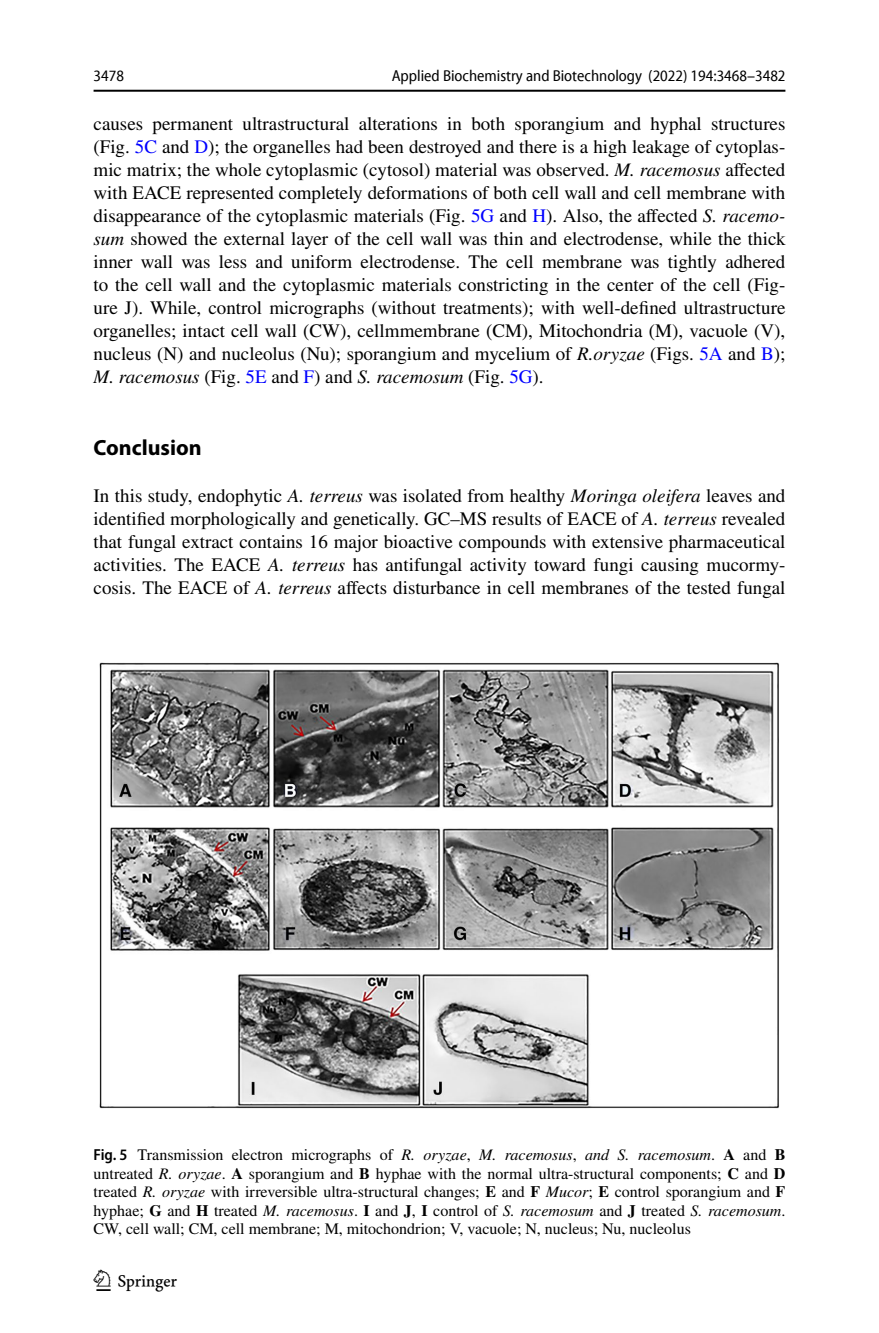
<style>
.page{position:relative;width:879px;height:1333px;background:#fff}
.page>*{position:absolute;margin:0;border:0;box-sizing:border-box;transform-origin:0 0}
.t1{font:30px "Springnew Regular 4";color:#000}
.t2{font:700 22px "Myriad Pro";color:#000}
.t3{font:19px/23px "STIX";color:#000;text-align:justify}
.t4{font:16px/18.4px "STIX";color:#000;text-align:justify}
.t5{font:semi-condensed 16px "Myriad Pro Unic";color:#000}
.s1{color:#00f}
.s2{font-style:italic}
.s3{font-family:"Myriad Pro";font-weight:600;font-stretch:semi-condensed}
.s4{font-weight:700}
</style>
<div class="page">
<hr style="left:94px;top:90px;width:691px;height:2px;background:#000">
<img style="left:99px;top:662px;width:680px;height:446px">
<p class="t5" style="left:94px;top:69px;width:32px">3478</p>
<p class="t5" style="left:392px;top:69px;width:395px">Applied Biochemistry and Biotechnology (2022) 194:3468–3482</p>
<p class="t3" style="left:94px;top:113px;width:693px">causes permanent ultrastructural alterations in both sporangium and hyphal structures (Fig. <span class="s1">5C</span> and <span class="s1">D</span>); the organelles had been destroyed and there is a high leakage of cytoplas&shy;mic matrix; the whole cytoplasmic (cytosol) material was observed. <span class="s2">M. racemosus</span> affected with EACE represented completely deformations of both cell wall and cell membrane with disappearance of the cytoplasmic materials (Fig. <span class="s1">5G</span> and <span class="s1">H</span>). Also, the affected <span class="s2">S. racemo&shy;sum</span> showed the external layer of the cell wall was thin and electrodense, while the thick inner wall was less and uniform electrodense. The cell membrane was tightly adhered to the cell wall and the cytoplasmic materials constricting in the center of the cell (Fig&shy;ure J). While, control micrographs (without treatments); with well-defined ultrastructure organelles; intact cell wall (CW), cellmmembrane (CM), Mitochondria (M), vacuole (V), nucleus (N) and nucleolus (Nu); sporangium and mycelium of <span class="s2">R.oryzae</span> (Figs. <span class="s1">5A</span> and <span class="s1">B</span>); <span class="s2">M. racemosus</span> (Fig. <span class="s1">5E</span> and <span class="s1">F</span>) and <span class="s2">S. racemosum</span> (Fig. <span class="s1">5G</span>).</p>
<p class="t2" style="left:94px;top:433px;width:110px">Conclusion</p>
<p class="t3" style="left:94px;top:485px;width:693px">In this study, endophytic <span class="s2">A. terreus</span> was isolated from healthy <span class="s2">Moringa oleifera</span> leaves and identified morphologically and genetically. GC–MS results of EACE of <span class="s2">A. terreus</span> revealed that fungal extract contains 16 major bioactive compounds with extensive pharmaceutical activities. The EACE <span class="s2">A. terreus</span> has antifungal activity toward fungi causing mucormy&shy;cosis. The EACE of <span class="s2">A. terreus</span> affects disturbance in cell membranes of the tested fungal</p>
<p class="t4" style="left:94px;top:1146px;width:693px"><span class="s3">Fig. 5</span> Transmission electron micrographs of <span class="s2">R. oryzae</span>, <span class="s2">M. racemosus</span>, <span class="s2">and S. racemosum</span>. <span class="s4">A</span> and <span class="s4">B </span>untreated <span class="s2">R. oryzae</span>. <span class="s4">A</span> sporangium and <span class="s4">B</span> hyphae with the normal ultra-structural components; <span class="s4">C</span> and <span class="s4">D </span>treated <span class="s2">R. oryzae</span> with irreversible ultra-structural changes; <span class="s4">E</span> and <span class="s4">F</span> <span class="s2">Mucor</span>; <span class="s4">E</span> control sporangium and <span class="s4">F </span>hyphae; <span class="s4">G</span> and <span class="s4">H</span> treated <span class="s2">M. racemosus</span>. <span class="s4">I</span> and <span class="s4">J</span>, <span class="s4">I</span> control of <span class="s2">S. racemosum</span> and <span class="s4">J</span> treated <span class="s2">S. racemosum</span>.<br>CW, cell wall; CM, cell membrane; M, mitochondrion; V, vacuole; N, nucleus; Nu, nucleolus</p>
<h1 class="t1" style="left:96px;top:1269px;width:83px">1 3</h1>
</div>
